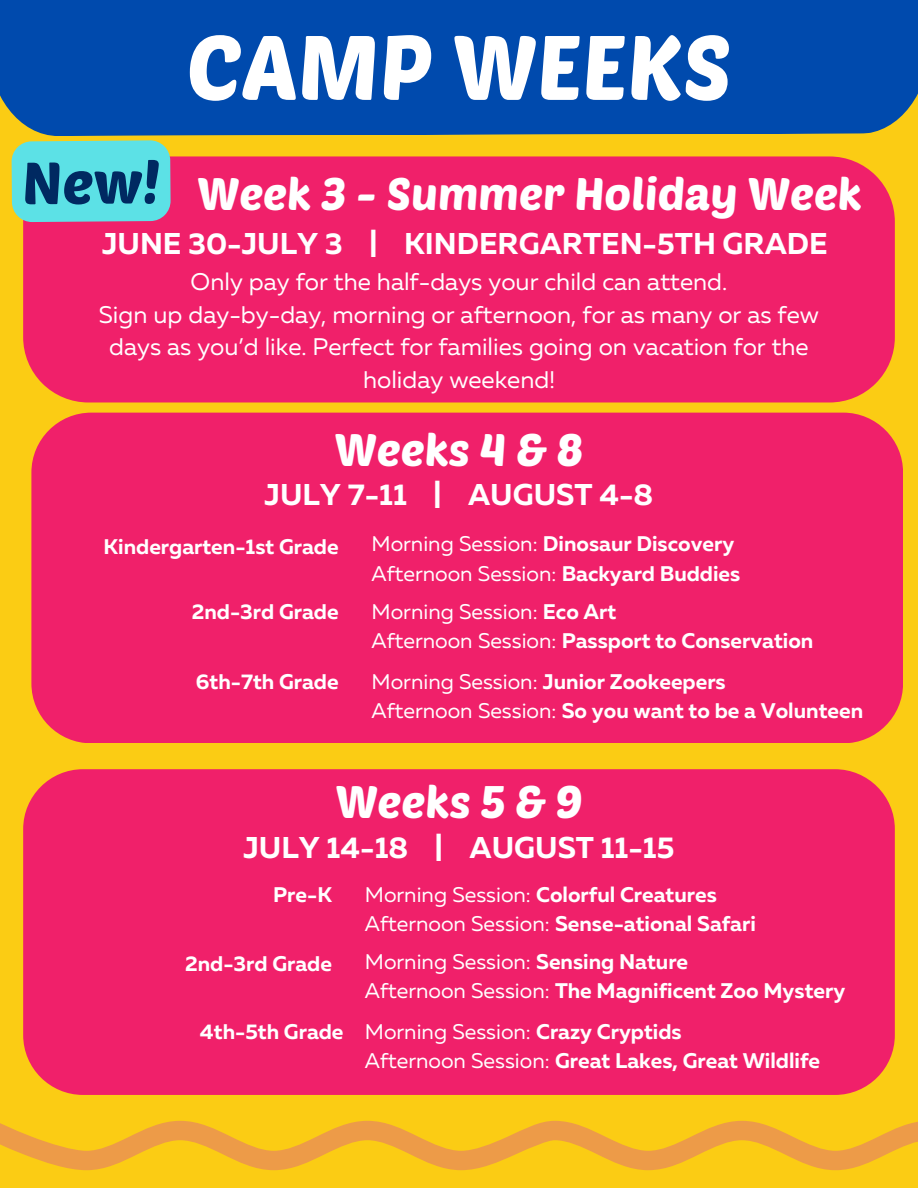
<style>
.page{position:relative;width:918px;height:1188px;background:#fbcc14}
.page>*{position:absolute;margin:0;border:0;box-sizing:border-box;transform-origin:0 0}
.t1{font:90px "Poetsen One";color:#fff}
.t2{font:58.65px "Poetsen One";color:#002961}
.t3{font:45px "Poetsen One";color:#fff}
.t4{font:700 30px "Muller";color:#fff}
.t5{font:24px/32.7px "Muller";color:#fff;text-align:center}
.t6{font:700 21.15px "Muller";color:#fff}
.t7{font:21.15px "Muller";color:#fff}
.s1{font-weight:400}
.s2{font-weight:700}
</style>
<div class="page">
<div style="left:0;top:0;width:918px;height:136px;background:#004aad"></div>
<div style="left:31px;top:413px;width:872px;height:330px;background:#f0206a;border-radius:60px"></div>
<div style="left:23px;top:769px;width:872px;height:326px;background:#f0206a;border-radius:60px"></div>
<div style="left:23px;top:156px;width:872px;height:246px;background:#f0206a"></div>
<svg style="left:0;top:1121px;width:918px;height:49px"></svg>
<div style="left:11px;top:140px;width:160px;height:82px;background:#5ce1e6"></div>
<p class="t1" style="left:186px;top:10px;width:547px">CAMP WEEKS</p>
<p class="t2" style="left:22px;top:145px;width:140px">New!</p>
<h6 class="t3" style="left:197px;top:165px;width:667px">Week 3 - Summer Holiday Week</h6>
<p class="t4" style="left:102px;top:231px;width:727px">JUNE 30-JULY 3 | KINDERGARTEN-5TH GRADE</p>
<p class="t5" style="left:99px;top:267px;width:722px">Only pay for the half-days your child can attend.<br>Sign up day-by-day, morning or afternoon, for as many or as few days as you’d like. Perfect for families going on vacation for the holiday weekend!</p>
<h2 class="t3" style="left:334px;top:421px;width:251px">Weeks 4 &amp; 8</h2>
<h1 class="t4" style="left:265px;top:482px;width:390px">JULY 7-11 | AUGUST 4-8</h1>
<h3 class="t6" style="left:104px;top:537px;width:237px">Kindergarten-1st Grade</h3>
<h4 class="t6" style="left:372px;top:535px;width:364px"><span class="s1">Morning Session:</span> Dinosaur Discovery</h4>
<h5 class="t7" style="left:372px;top:564px;width:370px">Afternoon Session: <span class="s2">Backyard Buddies</span></h5>
<h3 class="t6" style="left:192px;top:603px;width:148px">2nd-3rd Grade</h3>
<h4 class="t7" style="left:372px;top:603px;width:246px">Morning Session: <span class="s2">Eco Art</span></h4>
<h6 class="t6" style="left:372px;top:632px;width:443px"><span class="s1">Afternoon Session:</span> Passport to Conservation</h6>
<p class="t6" style="left:196px;top:673px;width:144px">6th-7th Grade</p>
<p class="t6" style="left:372px;top:673px;width:356px"><span class="s1">Morning Session:</span> Junior Zookeepers</p>
<h6 class="t6" style="left:372px;top:702px;width:493px"><span class="s1">Afternoon Session:</span> So you want to be a Volunteen</h6>
<h6 class="t3" style="left:335px;top:773px;width:249px">Weeks 5 &amp; 9</h6>
<p class="t4" style="left:243px;top:835px;width:433px">JULY 14-18 | AUGUST 11-15</p>
<p class="t6" style="left:273px;top:886px;width:60px">Pre-K</p>
<h6 class="t6" style="left:365px;top:886px;width:353px"><span class="s1">Morning Session:</span> Colorful Creatures</h6>
<p class="t6" style="left:365px;top:915px;width:393px"><span class="s1">Afternoon Session:</span> Sense-ational Safari</p>
<p class="t6" style="left:185px;top:955px;width:148px">2nd-3rd Grade</p>
<p class="t7" style="left:365px;top:953px;width:325px">Morning Session: <span class="s2">Sensing Nature</span></p>
<h3 class="t6" style="left:365px;top:982px;width:482px"><span class="s1">Afternoon Session:</span> The Magnificent Zoo Mystery</h3>
<h4 class="t6" style="left:200px;top:1023px;width:145px">4th-5th Grade</h4>
<h6 class="t7" style="left:365px;top:1023px;width:318px">Morning Session: <span class="s2">Crazy Cryptids</span></h6>
<p class="t6" style="left:365px;top:1052px;width:457px"><span class="s1">Afternoon Session:</span> Great Lakes, Great Wildlife</p>
</div>
